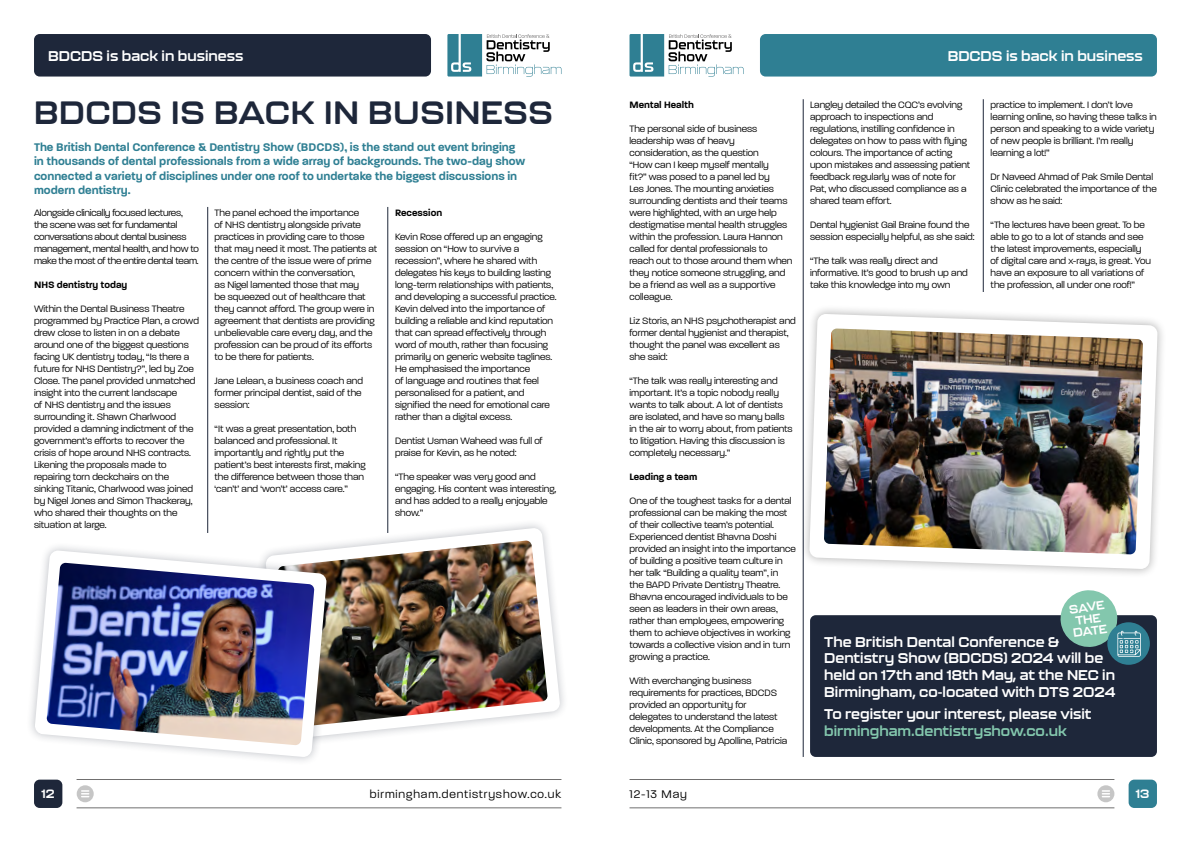
<style>
.page{position:relative;width:1191px;height:842px;background:#fff}
.page>*{position:absolute;margin:0;border:0;box-sizing:border-box;transform-origin:0 0}
.t1{font:700 32px "Kallisto";letter-spacing:.02em;color:#1e273a}
.t2{font:700 14px/16.8px "Kallisto";color:#fff}
.t3{font:700 14px "Kallisto";color:#83c7ad}
.t4{font:600 12px/14.4px "Paralucent";color:#2f7f93}
.t5{font:300 12px "Paralucent";letter-spacing:.075em;color:#000}
.t6{font:700 12px/12px "Kallisto";color:#fff;text-align:center}
.t7{font:300 10px/12px "Paralucent";color:#000}
.t8{font:300 10px/12px "Paralucent";letter-spacing:-.02em;color:#000}
.t9{font:600 10px "Paralucent";color:#000}
</style>
<div class="page">
<svg style="left:447px;top:34px;width:114px;height:43px"></svg>
<svg style="left:629px;top:34px;width:114px;height:43px"></svg>
<div style="left:34px;top:34px;width:397px;height:43px;background:#1e273a;border-radius:6px"></div>
<div style="left:760px;top:34px;width:397px;height:43px;background:#2f7f93;border-radius:6px"></div>
<div style="left:34px;top:780px;width:28px;height:28px;background:#1e273a;border-radius:6px"></div>
<hr style="left:77px;top:779px;width:484px;height:1px;background:#706f6f">
<div style="left:1128px;top:780px;width:29px;height:28px;background:#2f7f93;border-radius:6px"></div>
<hr style="left:629px;top:779px;width:485px;height:1px;background:#706f6f">
<hr style="left:77px;top:808px;width:484px;height:1px;background:#706f6f">
<hr style="left:629px;top:808px;width:485px;height:1px;background:#706f6f">
<div style="left:1097px;top:785px;width:17px;height:17px;background:#c6c6c6;border-radius:50%"></div>
<svg style="left:1102px;top:790px;width:7px;height:7px"></svg>
<svg style="left:77px;top:785px;width:17px;height:17px"></svg>
<svg style="left:82px;top:790px;width:7px;height:7px"></svg>
<hr style="left:207px;top:207px;width:1px;height:326px;background:#1e273a">
<hr style="left:387px;top:207px;width:1px;height:326px;background:#1e273a">
<hr style="left:803px;top:99px;width:1px;height:658px;background:#1e273a">
<hr style="left:983px;top:99px;width:1px;height:193px;background:#1e273a">
<div style="left:800px;top:305px;width:366px;height:273px;background:#000;opacity:.3"></div>
<svg style="left:809px;top:314px;width:348px;height:255px"></svg>
<img style="left:824px;top:329px;width:319px;height:225px">
<div style="left:810px;top:615px;width:347px;height:142px;background:#1e273a;border-radius:6px"></div>
<div style="left:1107px;top:622px;width:42px;height:43px;background:#2f7f93;border-radius:50%"></div>
<svg style="left:1058px;top:590px;width:82px;height:67px"></svg>
<svg style="left:336px;top:528px;width:224px;height:211px"></svg>
<img style="left:336px;top:541px;width:212px;height:186px">
<div style="left:26px;top:541px;width:310px;height:225px;background:#1e273a;opacity:.3"></div>
<svg style="left:35px;top:550px;width:292px;height:207px"></svg>
<img style="left:47px;top:563px;width:267px;height:182px">
<h2 class="t2" style="left:48px;top:47px;width:197px">BDCDS is back in business</h2>
<h2 class="t2" style="left:947px;top:47px;width:197px">BDCDS is back in business</h2>
<h1 class="t1" style="left:34px;top:93px;width:520px">BDCDS IS BACK IN BUSINESS</h1>
<p class="t4" style="left:34px;top:140px;width:493px">The British Dental Conference &amp; Dentistry Show (BDCDS), is the stand out event bringing in thousands of dental professionals from a wide array of backgrounds. The two-day show connected a variety of disciplines under one roof to undertake the biggest discussions in modern dentistry.</p>
<p class="t8" style="left:34px;top:207px;width:166px">Alongside clinically focused lectures, the scene was set for fundamental conversations about dental business management, mental health, and how to make the most of the entire dental team.</p>
<p class="t9" style="left:34px;top:279px;width:95px">NHS dentistry today</p>
<p class="t7" style="left:34px;top:303px;width:166px">Within the Dental Business Theatre programmed by Practice Plan, a crowd drew close to listen in on a debate around one of the biggest questions facing UK dentistry today, “Is there a future for NHS Dentistry?”, led by Zoe Close. The panel provided unmatched insight into the current landscape<br>of NHS dentistry and the issues surrounding it. Shawn Charlwood provided a damning indictment of the government’s efforts to recover the crisis of hope around NHS contracts.<br>Likening the proposals made to repairing torn deckchairs on the sinking Titanic, Charlwood was joined by Nigel Jones and Simon Thackeray, who shared their thoughts on the situation at large.</p>
<p class="t9" style="left:395px;top:207px;width:49px">Recession</p>
<p class="t7" style="left:395px;top:231px;width:163px">Kevin Rose offered up an engaging session on “How to survive a recession”, where he shared with delegates his keys to building lasting long-term relationships with patients, and developing a successful practice.<br>Kevin delved into the importance of building a reliable and kind reputation that can spread effectively through word of mouth, rather than focusing primarily on generic website taglines.<br>He emphasised the importance<br>of language and routines that feel personalised for a patient, and signified the need for emotional care rather than a digital excess.</p>
<p class="t7" style="left:395px;top:435px;width:149px">Dentist Usman Waheed was full of praise for Kevin, as he noted:</p>
<p class="t7" style="left:395px;top:471px;width:163px">“The speaker was very good and engaging. His content was interesting, and has added to a really enjoyable show.”</p>
<p class="t7" style="left:214px;top:207px;width:164px">The panel echoed the importance<br>of NHS dentistry alongside private practices in providing care to those that may need it most. The patients at the centre of the issue were of prime concern within the conversation,<br>as Nigel lamented those that may<br>be squeezed out of healthcare that they cannot afford. The group were in agreement that dentists are providing unbelievable care every day, and the profession can be proud of its efforts to be there for patients.</p>
<p class="t7" style="left:214px;top:375px;width:150px">Jane Lelean, a business coach and former principal dentist, said of the session:</p>
<p class="t7" style="left:214px;top:423px;width:153px">“It was a great presentation, both balanced and professional. It importantly and rightly put the patient’s best interests first, making the difference between those than ‘can’t’ and ‘won’t’ access care.”</p>
<p class="t9" style="left:629px;top:99px;width:66px">Mental Health</p>
<p class="t7" style="left:629px;top:123px;width:164px">The personal side of business leadership was of heavy consideration, as the question<br>“How can I keep myself mentally<br>fit?” was posed to a panel led by<br>Les Jones. The mounting anxieties surrounding dentists and their teams were highlighted, with an urge help destigmatise mental health struggles within the profession. Laura Hannon called for dental professionals to reach out to those around them when they notice someone struggling, and be a friend as well as a supportive colleague.</p>
<p class="t7" style="left:629px;top:315px;width:168px">Liz Storis, an NHS psychotherapist and former dental hygienist and therapist, thought the panel was excellent as she said:</p>
<p class="t7" style="left:629px;top:375px;width:164px">“The talk was really interesting and important. It’s a topic nobody really wants to talk about. A lot of dentists are isolated, and have so many balls in the air to worry about, from patients to litigation. Having this discussion is completely necessary.”</p>
<p class="t9" style="left:629px;top:471px;width:69px">Leading a team</p>
<p class="t7" style="left:629px;top:495px;width:168px">One of the toughest tasks for a dental professional can be making the most of their collective team’s potential.<br>Experienced dentist Bhavna Doshi provided an insight into the importance of building a positive team culture in her talk “Building a quality team”, in<br>the BAPD Private Dentistry Theatre.<br>Bhavna encouraged individuals to be seen as leaders in their own areas, rather than employees, empowering them to achieve objectives in working towards a collective vision and in turn growing a practice.</p>
<p class="t7" style="left:629px;top:675px;width:159px">With everchanging business requirements for practices, BDCDS provided an opportunity for delegates to understand the latest developments. At the Compliance Clinic, sponsored by Apolline, Patricia</p>
<p class="t7" style="left:810px;top:99px;width:162px">Langley detailed the CQC’s evolving approach to inspections and regulations, instilling confidence in delegates on how to pass with flying colours. The importance of acting upon mistakes and assessing patient feedback regularly was of note for Pat, who discussed compliance as a shared team effort.</p>
<p class="t7" style="left:810px;top:219px;width:166px">Dental hygienist Gail Braine found the session especially helpful, as she said:</p>
<p class="t7" style="left:810px;top:255px;width:159px">“The talk was really direct and informative. It’s good to brush up and take this knowledge into my own</p>
<p class="t7" style="left:990px;top:99px;width:168px">practice to implement. I don’t love learning online, so having these talks in person and speaking to a wide variety of new people is brilliant. I’m really learning a lot!”</p>
<p class="t7" style="left:990px;top:171px;width:168px">Dr Naveed Ahmad of Pak Smile Dental<br>Clinic celebrated the importance of the show as he said:</p>
<p class="t7" style="left:990px;top:219px;width:162px">“The lectures have been great. To be able to go to a lot of stands and see the latest improvements, especially of digital care and x-rays, is great. You have an exposure to all variations of the profession, all under one roof!”</p>
<p class="t6" style="left:1068px;top:603px;width:37px;rotate:-8deg">SAVE<br>THE<br>DATE</p>
<h2 class="t2" style="left:824px;top:633px;width:293px">The British Dental Conference &amp; Dentistry Show (BDCDS) 2024 will be held on 17th and 18th May, at the NEC in Birmingham, co-located with DTS 2024</h2>
<h2 class="t2" style="left:824px;top:706px;width:269px">To register your interest, please visit</h2>
<h2 class="t3" style="left:824px;top:723px;width:244px">birmingham.dentistryshow.co.uk</h2>
<p class="t6" style="left:41px;top:788px;width:15px">12</p>
<p class="t5" style="left:370px;top:787px;width:193px">birmingham.dentistryshow.co.uk</p>
<p class="t5" style="left:629px;top:787px;width:59px">12-13 May</p>
<p class="t6" style="left:1135px;top:788px;width:15px">13</p>
</div>
